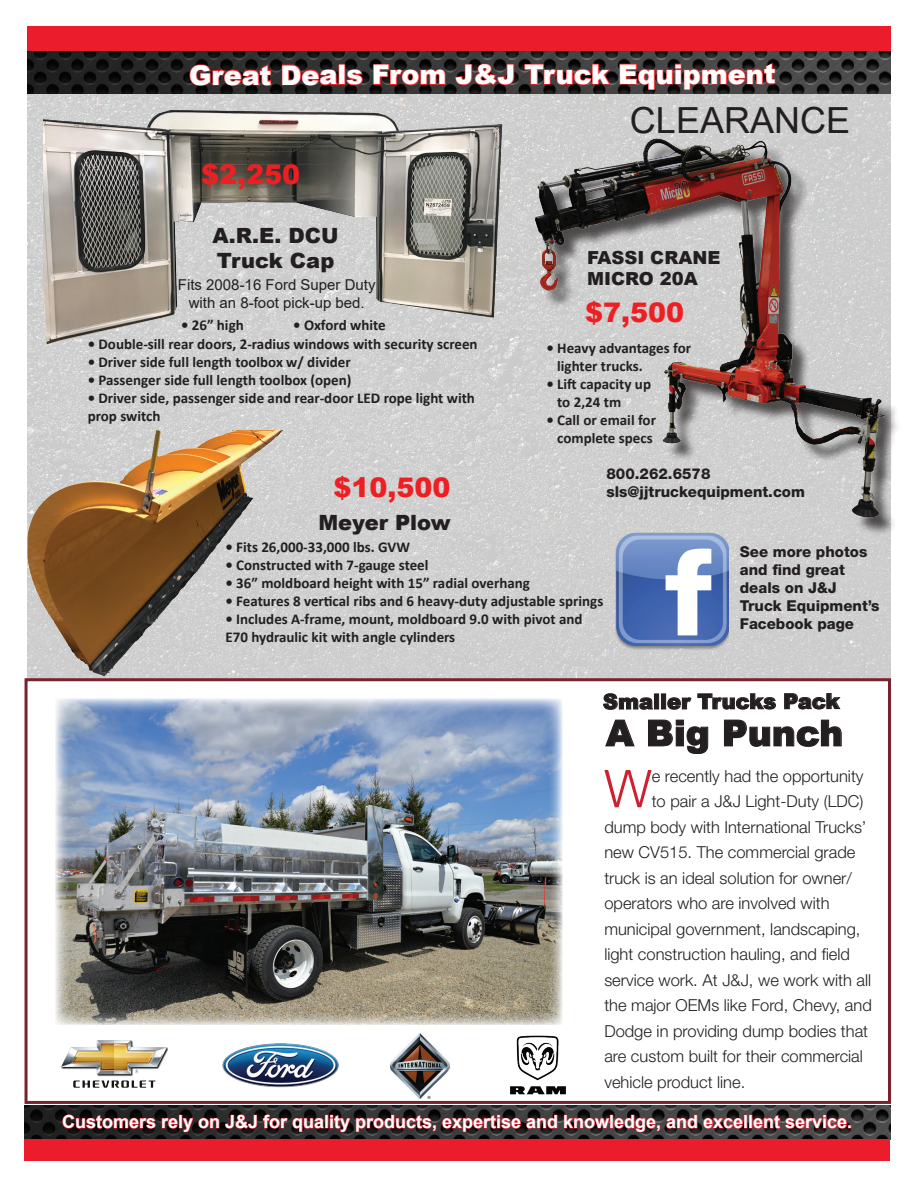
<style>
.page{position:relative;width:918px;height:1188px;background:#fff}
.page>*{position:absolute;margin:0;border:0;box-sizing:border-box;transform-origin:0 0}
.t1{font:300 52.2px "Helvetica Neue LT Std";color:#cf202f}
.t2{font:36px "Arial";color:#231f20}
.t3{font:900 36px "Arial";color:#231f20}
.t4{font:900 27px "Arial";letter-spacing:-.005em;color:#fff}
.t5{font:900 27px "Arial";color:#ee1f23}
.t6{font:900 21px/25.2px "Arial";letter-spacing:-.005em;color:#231f20}
.t7{font:700 18px "Arial";color:#fff}
.t8{font:900 18px/21.6px "Arial";color:#231f20}
.t9{font:300 16.5px "Helvetica Neue LT Std";color:#231f20}
.t10{font:700 15px/18px "Calibri";color:#231f20}
.t11{font:800 15px/18px "Helvetica Neue LT Std";color:#231f20}
.t12{font:15px/18px "Arial";color:#231f20;text-align:center}
</style>
<div class="page">
<img style="left:28px;top:94px;width:862px;height:584px">
<img style="left:25px;top:1106px;width:865px;height:33px">
<svg style="left:62px;top:1114px;width:94px;height:15px"></svg>
<svg style="left:162px;top:1114px;width:95px;height:19px;background:#4e1e21"></svg>
<svg style="left:263px;top:1114px;width:295px;height:19px;background:#5a2529"></svg>
<svg style="left:564px;top:1114px;width:287px;height:19px;background:#622d31"></svg>
<div style="left:27px;top:27px;width:864px;height:24px;background:#eb1c2c"></div>
<div style="left:25px;top:1139px;width:865px;height:22px;background:#eb1c2c"></div>
<img style="left:27px;top:51px;width:864px;height:43px">
<svg style="left:514px;top:63px;width:1px;height:23px"></svg>
<svg style="left:524px;top:63px;width:89px;height:23px;background:#632c2c"></svg>
<svg style="left:619px;top:62px;width:158px;height:29px;background:#602d2d"></svg>
<div style="left:538px;top:142px;width:364px;height:394px;background:#231f20;opacity:.75"></div>
<img style="left:502px;top:134px;width:387px;height:403px">
<img style="left:43px;top:51px;width:471px;height:349px">
<img style="left:615px;top:530px;width:114px;height:121px">
<img style="left:56px;top:699px;width:507px;height:326px">
<img style="left:27px;top:430px;width:269px;height:248px">
<img style="left:391px;top:1034px;width:59px;height:65px">
<img style="left:61px;top:1040px;width:106px;height:48px">
<img style="left:222px;top:1043px;width:117px;height:45px">
<img style="left:510px;top:1035px;width:56px;height:60px">
<svg style="left:603px;top:693px;width:50px;height:17px"></svg>
<div style="left:654px;top:694px;width:5px;height:15px;border:1px solid #231f20"></div>
<div style="left:661px;top:694px;width:5px;height:15px;border:1px solid #231f20"></div>
<svg style="left:667px;top:693px;width:109px;height:17px"></svg>
<svg style="left:784px;top:693px;width:56px;height:17px"></svg>
<div style="left:25px;top:678px;width:866px;height:426px;border:3px solid #79222e"></div>
<svg style="left:605px;top:719px;width:30px;height:28px"></svg>
<svg style="left:648px;top:719px;width:60px;height:35px"></svg>
<svg style="left:724px;top:719px;width:118px;height:28px"></svg>
<h3 class="t4" style="left:189px;top:55px;width:588px">Great Deals From J&amp;J Truck Equipment</h3>
<h2 class="t2" style="left:630px;top:96px;width:222px">CLEARANCE</h2>
<h3 class="t5" style="left:201px;top:155px;width:101px">$2,250</h3>
<h3 class="t6" style="left:213px;top:222px;width:127px">A.R.E. DCU<br>Truck Cap</h3>
<p class="t12" style="left:178px;top:275px;width:199px">Fits 2008-16 Ford Super Duty with an 8-foot pick-up bed.</p>
<p class="t10" style="left:181px;top:316px;width:64px">• 26” high</p>
<p class="t10" style="left:293px;top:316px;width:94px">• Oxford white</p>
<p class="t10" style="left:88px;top:335px;width:391px">• Double-sill rear doors, 2-radius windows with security screen</p>
<p class="t10" style="left:88px;top:353px;width:265px">• Driver side full length toolbox w/ divider</p>
<p class="t10" style="left:88px;top:371px;width:265px">• Passenger side full length toolbox (open)</p>
<p class="t10" style="left:88px;top:389px;width:389px">• Driver side, passenger side and rear-door LED rope light with prop switch</p>
<p class="t8" style="left:587px;top:246px;width:135px">FASSI CRANE<br>MICRO 20A</p>
<h3 class="t5" style="left:585px;top:292px;width:101px">$7,500</h3>
<p class="t10" style="left:557px;top:339px;width:135px;text-indent:-11px">• Heavy advantages for lighter trucks.</p>
<p class="t10" style="left:557px;top:375px;width:95px;text-indent:-11px">• Lift capacity up to 2,24 tm</p>
<p class="t10" style="left:546px;top:411px;width:111px;text-align:center">• Call or email for complete specs</p>
<p class="t11" style="left:607px;top:465px;width:200px">800.262.6578 sls@jjtruckequipment.com</p>
<h3 class="t5" style="left:333px;top:467px;width:119px">$10,500</h3>
<p class="t10" style="left:225px;top:537px;width:186px">• Fits 26,000-33,000 lbs. GVW</p>
<p class="t10" style="left:225px;top:555px;width:205px">• Constructed with 7-gauge steel</p>
<p class="t10" style="left:225px;top:573px;width:306px">• 36” moldboard height with 15” radial overhang</p>
<p class="t10" style="left:225px;top:591px;width:379px">• Features 8 vertical ribs and 6 heavy-duty adjustable springs</p>
<p class="t10" style="left:225px;top:609px;width:359px">• Includes A-frame, mount, moldboard 9.0 with pivot and<br>E70 hydraulic kit with angle cylinders</p>
<h3 class="t6" style="left:318px;top:509px;width:134px">Meyer Plow</h3>
<p class="t11" style="left:740px;top:542px;width:141px">See more photos and find great deals on J&amp;J<br>Truck Equipment’s<br>Facebook page</p>
<h3 class="t6" style="left:603px;top:688px;width:238px">Smaller Trucks Pack</h3>
<h2 class="t3" style="left:606px;top:707px;width:239px">A Big Punch</h2>
<h1 class="t1" style="left:604px;top:757px;width:49px">W</h1>
<p class="t9" style="left:652px;top:766px;width:213px">e recently had the opportunity</p>
<p class="t9" style="left:652px;top:791px;width:213px">to pair a J&amp;J Light-Duty (LDC)</p>
<p class="t9" style="left:604px;top:817px;width:264px">dump body with International Trucks’</p>
<p class="t9" style="left:604px;top:842px;width:252px">new CV515. The commercial grade</p>
<p class="t9" style="left:604px;top:868px;width:249px">truck is an ideal solution for owner/</p>
<p class="t9" style="left:604px;top:893px;width:227px">operators who are involved with</p>
<p class="t9" style="left:604px;top:919px;width:258px">municipal government, landscaping,</p>
<p class="t9" style="left:604px;top:944px;width:247px">light construction hauling, and field</p>
<p class="t9" style="left:604px;top:970px;width:268px">service work. At J&amp;J, we work with all</p>
<p class="t9" style="left:604px;top:995px;width:269px">the major OEMs like Ford, Chevy, and</p>
<p class="t9" style="left:604px;top:1021px;width:265px">Dodge in providing dump bodies that</p>
<p class="t9" style="left:604px;top:1046px;width:260px">are custom built for their commercial</p>
<p class="t9" style="left:604px;top:1072px;width:142px">vehicle product line.</p>
<p class="t7" style="left:62px;top:1109px;width:792px">Customers rely on J&amp;J for quality products, expertise and knowledge, and excellent service.</p>
</div>
